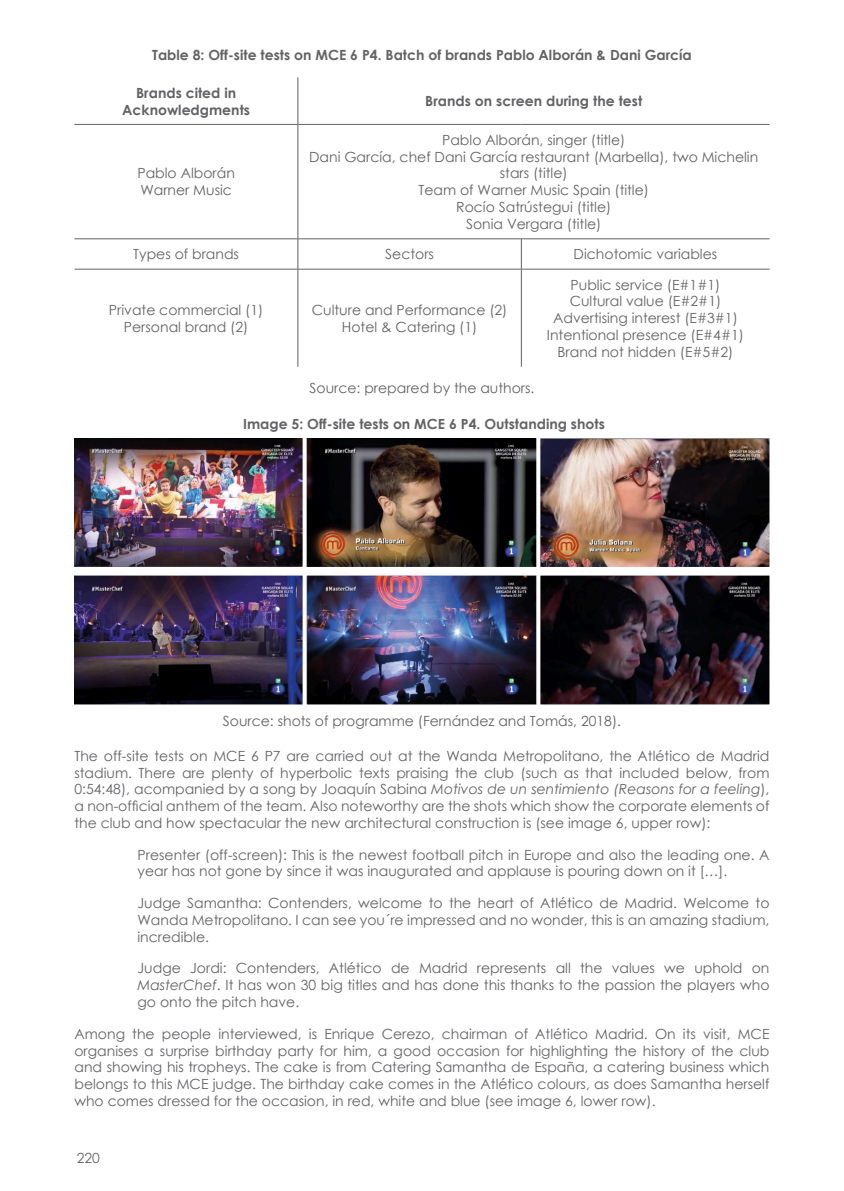
<style>
.page{position:relative;width:844px;height:1191px;background:#fff}
.page>*{position:absolute;margin:0;border:0;box-sizing:border-box;transform-origin:0 0}
.Cuerpo_Artículo{font:14px/16.8px "Century Gothic";color:#636366;text-align:center}
.Cita__40{font:14px/16.8px "Century Gothic";color:#636366;text-align:justify}
.Título_figuras{font:700 14px "Century Gothic";color:#636366}
.Pie_de_foto{font:14px "Century Gothic";color:#636366}
.Sección_Artículo{font:700 14px/16.8px "Century Gothic";color:#636366;text-align:center}
.s1{font-style:italic}
</style>
<div class="page">
<hr style="left:297px;top:77px;width:1px;height:47px;background:#636366">
<hr style="left:74px;top:124px;width:224px;height:1px;background:#636366">
<hr style="left:298px;top:124px;width:223px;height:1px;background:#636366">
<hr style="left:297px;top:125px;width:1px;height:114px;background:#636366">
<hr style="left:521px;top:124px;width:248px;height:1px;background:#636366">
<hr style="left:74px;top:238px;width:224px;height:1px;background:#636366">
<hr style="left:298px;top:238px;width:223px;height:1px;background:#636366">
<hr style="left:297px;top:239px;width:1px;height:30px;background:#636366">
<hr style="left:521px;top:238px;width:248px;height:1px;background:#636366">
<hr style="left:521px;top:239px;width:1px;height:30px;background:#636366">
<hr style="left:74px;top:269px;width:224px;height:1px;background:#636366">
<hr style="left:298px;top:269px;width:223px;height:1px;background:#636366">
<hr style="left:297px;top:269px;width:1px;height:98px;background:#636366">
<hr style="left:521px;top:269px;width:248px;height:1px;background:#636366">
<hr style="left:521px;top:269px;width:1px;height:98px;background:#636366">
<img style="left:74px;top:438px;width:695px;height:266px">
<p class="Título_figuras" style="left:152px;top:44px;width:541px">Table 8: Off-site tests on MCE 6 P4. Batch of brands Pablo Alborán &amp; Dani García</p>
<p class="Sección_Artículo" style="left:122px;top:84px;width:129px">Brands cited in<br>Acknowledgments</p>
<p class="Sección_Artículo" style="left:425px;top:92px;width:218px">Brands on screen during the test</p>
<p class="Cuerpo_Artículo" style="left:137px;top:165px;width:99px;text-align:left">Pablo Alborán<br>Warner Music</p>
<p class="Cuerpo_Artículo" style="left:309px;top:131px;width:450px">Pablo Alborán, singer (title)<br>Dani García, chef Dani García restaurant (Marbella), two Michelin stars (title)<br>Team of Warner Music Spain (title)<br>Rocío Satrústegui (title)<br>Sonia Vergara (title)</p>
<p class="Cuerpo_Artículo" style="left:133px;top:245px;width:107px">Types of brands</p>
<p class="Cuerpo_Artículo" style="left:385px;top:245px;width:50px">Sectors</p>
<p class="Cuerpo_Artículo" style="left:573px;top:245px;width:145px">Dichotomic variables</p>
<p class="Cuerpo_Artículo" style="left:109px;top:301px;width:156px">Private commercial (1)<br>Personal brand (2)</p>
<p class="Cuerpo_Artículo" style="left:312px;top:301px;width:197px">Culture and Performance (2)<br>Hotel &amp; Catering (1)</p>
<p class="Cuerpo_Artículo" style="left:546px;top:276px;width:199px">Public service (E#1#1)<br>Cultural value (E#2#1)<br>Advertising interest (E#3#1)<br>Intentional presence (E#4#1)<br>Brand not hidden (E#5#2)</p>
<p class="Pie_de_foto" style="left:309px;top:378px;width:226px">Source: prepared by the authors.</p>
<p class="Título_figuras" style="left:243px;top:413px;width:363px">Image 5: Off-site tests on MCE 6 P4. Outstanding shots</p>
<p class="Pie_de_foto" style="left:223px;top:710px;width:399px">Source: shots of programme (Fernández and Tomás, 2018).</p>
<p class="Cuerpo_Artículo" style="left:74px;top:747px;width:696px;text-align:justify">The off-site tests on MCE 6 P7 are carried out at the Wanda Metropolitano, the Atlético de Madrid stadium. There are plenty of hyperbolic texts praising the club (such as that included below, from 0:54:48), acompanied by a song by Joaquín Sabina <span class="s1">Motivos de un sentimiento (Reasons for a feeling</span>), a non-official anthem of the team. Also noteworthy are the shots which show the corporate elements of the club and how spectacular the new architectural construction is (see image 6, upper row):</p>
<p class="Cita__40" style="left:137px;top:846px;width:633px">Presenter (off-screen): This is the newest football pitch in Europe and also the leading one. A year has not gone by since it was inaugurated and applause is pouring down on it […].</p>
<p class="Cita__40" style="left:137px;top:894px;width:633px">Judge Samantha: Contenders, welcome to the heart of Atlético de Madrid. Welcome to Wanda Metropolitano. I can see you´re impressed and no wonder, this is an amazing stadium, incredible.</p>
<p class="Cita__40" style="left:137px;top:959px;width:633px">Judge Jordi: Contenders, Atlético de Madrid represents all the values we uphold on <span class="s1">MasterChef</span>. It has won 30 big titles and has done this thanks to the passion the players who go onto the pitch have.</p>
<p class="Cuerpo_Artículo" style="left:74px;top:1025px;width:696px;text-align:justify">Among the people interviewed, is Enrique Cerezo, chairman of Atlético Madrid. On its visit, MCE organises a surprise birthday party for him, a good occasion for highlighting the history of the club and showing his tropheys. The cake is from Catering Samantha de España, a catering business which belongs to this MCE judge. The birthday cake comes in the Atlético colours, as does Samantha herself who comes dressed for the occasion, in red, white and blue (see image 6, lower row).</p>
<p class="Cuerpo_Artículo" style="left:77px;top:1149px;width:25px">220</p>
</div>
